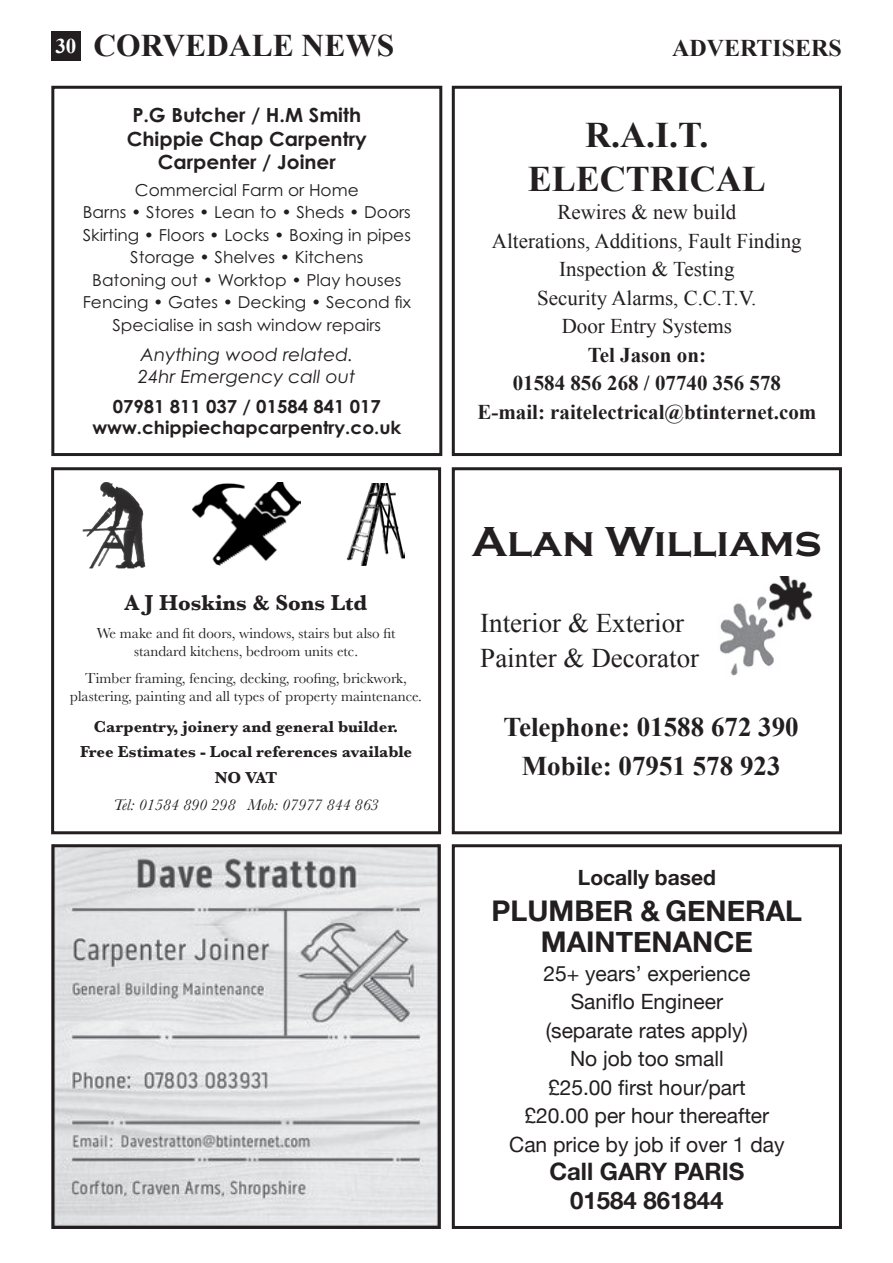
<style>
.page{position:relative;width:893px;height:1263px;background:#fff}
.page>*{position:absolute;margin:0;border:0;box-sizing:border-box;transform-origin:0 0}
.t1{font:700 43.5px "Copperplate";color:#231f20}
.t2{font:700 36px "Times New Roman";color:#231f20}
.t3{font:700 31.5px "Times New Roman";color:#231f20}
.t4{font:700 28.5px/31.5px "Helvetica Neue";color:#231f20;text-align:center}
.t5{font:700 27px "Times New Roman";color:#231f20}
.t6{font:27px "Times New Roman";color:#231f20}
.t7{font:700 24px "Helvetica Neue";color:#231f20}
.t8{font:700 24px "Times New Roman";color:#231f20}
.t9{font:700 22.5px "Baskerville";color:#231f20}
.t10{font:21px "Helvetica Neue";color:#231f20}
.t11{font:21px "Times New Roman";color:#231f20}
.t12{font:700 21px "Times New Roman";color:#231f20}
.t13{font:700 21px "Helvetica Neue";color:#231f20}
.t14{font:700 21px "Times New Roman";color:#fff}
.t15{font:700 19.5px/23.7px "Century Gothic Pro";color:#231f20;text-align:center}
.t16{font:700 18px/21.6px "Century Gothic Pro";color:#231f20;text-align:center}
.t17{font:italic 18px/21.6px "Century Gothic Pro";color:#231f20}
.t18{font:16.5px/22.5px "Century Gothic Pro";color:#231f20;text-align:center}
.t19{font:700 16.5px "Baskerville";color:#231f20}
.t20{font:italic 16.05px "Baskerville";color:#231f20}
.t21{font:15px/18px "Baskerville";color:#231f20;text-align:center}
</style>
<div class="page">
<div style="left:452px;top:86px;width:390px;height:370px;border:3px solid #231f20"></div>
<div style="left:51px;top:467px;width:390px;height:367px;border:3px solid #231f20"></div>
<img style="left:347px;top:483px;width:58px;height:82px">
<img style="left:82px;top:482px;width:64px;height:86px">
<img style="left:192px;top:482px;width:108px;height:84px">
<div style="left:452px;top:467px;width:390px;height:367px;border:3px solid #231f20"></div>
<img style="left:720px;top:576px;width:93px;height:100px">
<div style="left:51px;top:86px;width:391px;height:370px;border:3px solid #231f20"></div>
<img style="left:55px;top:848px;width:382px;height:377px">
<div style="left:51px;top:844px;width:390px;height:385px;border:3px solid #231f20"></div>
<div style="left:452px;top:844px;width:390px;height:385px;border:3px solid #231f20"></div>
<div style="left:51px;top:31px;width:30px;height:30px;background:#231f20"></div>
<p class="t14" style="left:55px;top:31px;width:22px">30</p>
<p class="t3" style="left:94px;top:24px;width:302px">CORVEDALE NEWS</p>
<p class="t8" style="left:672px;top:32px;width:171px">ADVERTISERS</p>
<p class="t15" style="left:127px;top:103px;width:241px">P.G Butcher / H.M Smith<br>Chippie Chap Carpentry<br>Carpenter / Joiner</p>
<p class="t18" style="left:83px;top:178px;width:330px">Commercial Farm or Home<br>Barns • Stores • Lean to • Sheds • Doors Skirting • Floors • Locks • Boxing in pipes Storage • Shelves • Kitchens<br>Batoning out • Worktop • Play houses Fencing • Gates • Decking • Second fix Specialise in sash window repairs</p>
<p class="t17" style="left:138px;top:343px;width:219px">Anything wood related.<br>24hr Emergency call out</p>
<p class="t16" style="left:92px;top:395px;width:310px">07981 811 037 / 01584 841 017 www.chippiechapcarpentry.co.uk</p>
<p class="t9" style="left:125px;top:586px;width:244px">A J Hoskins &amp; Sons Ltd</p>
<p class="t21" style="left:97px;top:624px;width:300px">We make and fit doors, windows, stairs but also fit</p>
<p class="t21" style="left:134px;top:642px;width:225px">standard kitchens, bedroom units etc.</p>
<p class="t21" style="left:70px;top:669px;width:353px">Timber framing, fencing, decking, roofing, brickwork, plastering, painting and all types of property maintenance.</p>
<p class="t19" style="left:94px;top:715px;width:306px">Carpentry, joinery and general builder.</p>
<p class="t19" style="left:80px;top:740px;width:333px">Free Estimates - Local references available</p>
<p class="t19" style="left:215px;top:766px;width:64px">NO VAT</p>
<p class="t20" style="left:113px;top:794px;width:267px">Tel: 01584 890 298 Mob: 07977 844 863</p>
<p class="t2" style="left:585px;top:111px;width:125px">R.A.I.T.</p>
<p class="t2" style="left:528px;top:154px;width:240px">ELECTRICAL</p>
<p class="t11" style="left:557px;top:198px;width:181px">Rewires &amp; new build</p>
<p class="t11" style="left:492px;top:227px;width:311px">Alterations, Additions, Fault Finding</p>
<p class="t11" style="left:559px;top:255px;width:177px">Inspection &amp; Testing</p>
<p class="t11" style="left:537px;top:284px;width:221px">Security Alarms, C.C.T.V.</p>
<p class="t11" style="left:562px;top:312px;width:172px">Door Entry Systems</p>
<p class="t12" style="left:588px;top:340px;width:120px">Tel Jason on:</p>
<p class="t12" style="left:513px;top:369px;width:270px">01584 856 268 / 07740 356 578</p>
<p class="t12" style="left:477px;top:397px;width:341px">E-mail: raitelectrical@btinternet.com</p>
<p class="t1" style="left:472px;top:517px;width:351px">Alan Williams</p>
<p class="t6" style="left:480px;top:605px;width:205px">Interior &amp; Exterior</p>
<p class="t6" style="left:480px;top:640px;width:220px">Painter &amp; Decorator</p>
<p class="t5" style="left:503px;top:708px;width:297px">Telephone: 01588 672 390</p>
<p class="t5" style="left:522px;top:747px;width:260px">Mobile: 07951 578 923</p>
<p class="t13" style="left:578px;top:860px;width:140px">Locally based</p>
<p class="t4" style="left:492px;top:895px;width:312px">PLUMBER &amp; GENERAL<br>MAINTENANCE</p>
<p class="t10" style="left:543px;top:958px;width:209px">25+ years’ experience</p>
<p class="t10" style="left:571px;top:986px;width:154px">Saniflo Engineer</p>
<p class="t10" style="left:546px;top:1015px;width:204px">(separate rates apply)</p>
<p class="t10" style="left:570px;top:1043px;width:155px">No job too small</p>
<p class="t10" style="left:548px;top:1072px;width:199px">£25.00 first hour/part</p>
<p class="t10" style="left:524px;top:1100px;width:246px">£20.00 per hour thereafter</p>
<p class="t10" style="left:509px;top:1129px;width:277px">Can price by job if over 1 day</p>
<p class="t7" style="left:549px;top:1153px;width:197px">Call GARY PARIS</p>
<p class="t7" style="left:570px;top:1182px;width:155px">01584 861844</p>
</div>
